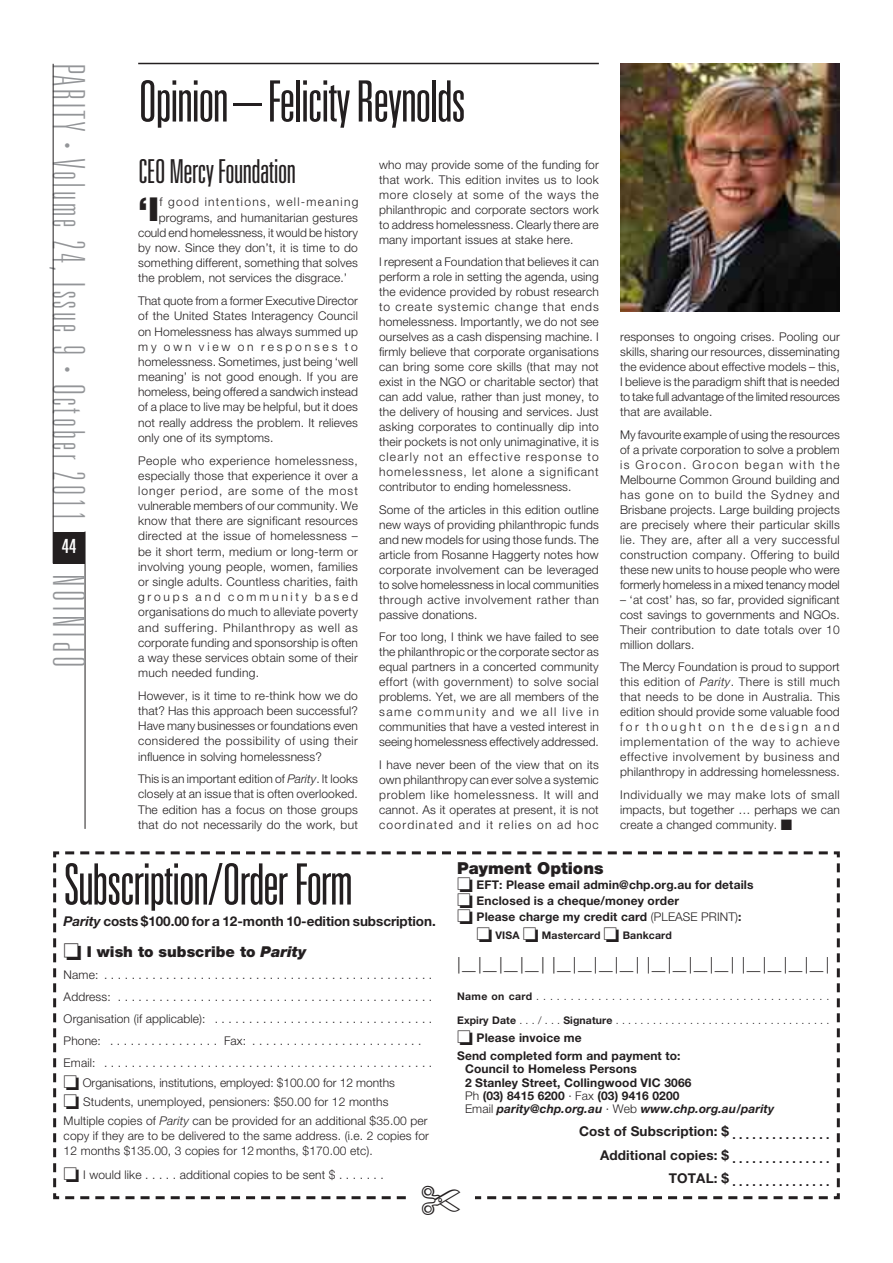
<style>
.page{position:relative;width:893px;height:1263px;background:#fff}
.page>*{position:absolute;margin:0;border:0;box-sizing:border-box;transform-origin:0 0}
.t1{font:300 ultra-condensed 57px "Univers";letter-spacing:-.025em;color:#231f20}
.t2{font:100 ultra-condensed 44.25px "Univers";letter-spacing:.075em;color:#939598}
.t3{font:100 ultra-condensed 44.25px "Univers";letter-spacing:.11em;color:#939598}
.t4{font:300 ultra-condensed 33px "Univers";letter-spacing:-.015em;color:#231f20}
.t5{font:900 33px "Helvetica Neue LT Pro";color:#231f20}
.t6{font:ultra-condensed 19.5px "Univers";color:#fff}
.t7{font:300 16.5px "Helvetica Neue LT Pro";color:#231f20}
.t8{font:900 16.5px "Helvetica Neue LT Pro";color:#231f20}
.t9{font:900 15px "Helvetica Neue LT Pro";color:#231f20}
.t10{font:700 13.5px/23.5px "Helvetica Neue LT Pro";letter-spacing:-.005em;color:#231f20;text-align:right}
.t11{font:300 12px/15px "Helvetica Neue LT Pro";letter-spacing:.01em;color:#231f20;text-align:justify}
.t12{font:700 12px/13.4px "Helvetica Neue LT Pro";letter-spacing:.01em;color:#231f20}
.t13{font:300 12px "Helvetica Neue LT Pro";letter-spacing:.105em;color:#231f20}
.t14{font:300 10.5px "Helvetica Neue LT Pro";color:#231f20}
.t15{font:700 10.5px "Helvetica Neue LT Pro";letter-spacing:.01em;color:#231f20}
.s1{font-style:italic}
.s2{font-weight:300}
.s3{color:#fff}
.s4{font-weight:700}
</style>
<div class="page">
<div style="left:53px;top:531px;width:32px;height:32px;background:#231f20"></div>
<hr style="left:85px;top:531px;width:1px;height:298px;background:#231f20">
<hr style="left:53px;top:64px;width:1px;height:499px;background:#231f20">
<img style="left:620px;top:64px;width:220px;height:247px">
<hr style="left:138px;top:63px;width:461px;height:1px;background:#231f20">
<svg style="left:53px;top:851px;width:787px;height:349px"></svg>
<h2 class="t2" style="left:85px;top:64px;width:459px;rotate:90deg">PARITY · Volume 24, Issue 9 · October 2011</h2>
<h3 class="t6" style="left:62px;top:539px;width:16px">44</h3>
<h2 class="t3" style="left:53px;top:667px;width:95px;rotate:-90deg">OPINION</h2>
<h1 class="t1" style="left:138px;top:80px;width:329px">Opinion – Felicity Reynolds</h1>
<h3 class="t4" style="left:138px;top:159px;width:159px">CEO Mercy Foundation</h3>
<h3 class="t5" style="left:138px;top:198px;width:22px">‘I</h3>
<p class="t13" style="left:159px;top:198px;width:201px">f good intentions, well-meaning</p>
<p class="t11" style="left:159px;top:211px;width:201px">programs, and humanitarian gestures</p>
<p class="t11" style="left:138px;top:226px;width:221px">could end homelessness, it would be history</p>
<p class="t11" style="left:138px;top:241px;width:221px">by now. Since they don’t, it is time to do</p>
<p class="t11" style="left:138px;top:257px;width:221px">something different, something that solves</p>
<p class="t11" style="left:138px;top:272px;width:210px">the problem, not services the disgrace.’</p>
<p class="t11" style="left:138px;top:294px;width:221px">That quote from a former Executive Director of the United States Interagency Council on Homelessness has always summed up my own view on responses to homelessness. Sometimes, just being ‘well meaning’ is not good enough. If you are homeless, being offered a sandwich instead of a place to live may be helpful, but it does not really address the problem. It relieves only one of its symptoms.</p>
<p class="t11" style="left:138px;top:454px;width:221px">People who experience homelessness, especially those that experience it over a longer period, are some of the most vulnerable members of our community. We know that there are significant resources directed at the issue of homelessness – be it short term, medium or long-term or involving young people, women, families or single adults. Countless charities, faith groups and community based organisations do much to alleviate poverty and suffering. Philanthropy as well as corporate funding and sponsorship is often a way these services obtain some of their much needed funding.</p>
<p class="t11" style="left:138px;top:689px;width:221px">However, is it time to re-think how we do that? Has this approach been successful?<br>Have many businesses or foundations even considered the possibility of using their influence in solving homelessness?</p>
<p class="t11" style="left:138px;top:773px;width:221px">This is an important edition of <span class="s1">Parity</span>. It looks closely at an issue that is often overlooked.<br>The edition has a focus on those groups that do not necessarily do the work, but</p>
<p class="t11" style="left:379px;top:158px;width:221px">who may provide some of the funding for that work. This edition invites us to look more closely at some of the ways the philanthropic and corporate sectors work to address homelessness. Clearly there are many important issues at stake here.</p>
<p class="t11" style="left:379px;top:256px;width:221px">I represent a Foundation that believes it can perform a role in setting the agenda, using the evidence provided by robust research to create systemic change that ends homelessness. Importantly, we do not see ourselves as a cash dispensing machine. I firmly believe that corporate organisations can bring some core skills (that may not exist in the NGO or charitable sector) that can add value, rather than just money, to the delivery of housing and services. Just asking corporates to continually dip into their pockets is not only unimaginative, it is clearly not an effective response to homelessness, let alone a significant contributor to ending homelessness.</p>
<p class="t11" style="left:379px;top:503px;width:221px">Some of the articles in this edition outline new ways of providing philanthropic funds and new models for using those funds. The article from Rosanne Haggerty notes how corporate involvement can be leveraged to solve homelessness in local communities through active involvement rather than passive donations.</p>
<p class="t11" style="left:379px;top:631px;width:221px">For too long, I think we have failed to see the philanthropic or the corporate sector as equal partners in a concerted community effort (with government) to solve social problems. Yet, we are all members of the same community and we all live in communities that have a vested interest in seeing homelessness effectively addressed.</p>
<p class="t11" style="left:379px;top:758px;width:221px">I have never been of the view that on its own philanthropy can ever solve a systemic problem like homelessness. It will and cannot. As it operates at present, it is not coordinated and it relies on ad hoc</p>
<p class="t11" style="left:620px;top:331px;width:221px">responses to ongoing crises. Pooling our skills, sharing our resources, disseminating the evidence about effective models – this, I believe is the paradigm shift that is needed to take full advantage of the limited resources that are available.</p>
<p class="t11" style="left:620px;top:428px;width:221px">My favourite example of using the resources of a private corporation to solve a problem is Grocon. Grocon began with the Melbourne Common Ground building and has gone on to build the Sydney and Brisbane projects. Large building projects are precisely where their particular skills lie. They are, after all a very successful construction company. Offering to build these new units to house people who were formerly homeless in a mixed tenancy model</p>
<p class="t11" style="left:620px;top:593px;width:221px">– ‘at cost’ has, so far, provided significant cost savings to governments and NGOs.<br>Their contribution to date totals over 10 million dollars.</p>
<p class="t11" style="left:620px;top:661px;width:221px">The Mercy Foundation is proud to support this edition of <span class="s1">Parity</span>. There is still much that needs to be done in Australia. This edition should provide some valuable food for thought on the design and implementation of the way to achieve effective involvement by business and philanthropy in addressing homelessness.</p>
<p class="t11" style="left:620px;top:788px;width:221px">Individually we may make lots of small impacts, but together … perhaps we can create a changed community. ■</p>
<h1 class="t1" style="left:64px;top:863px;width:291px">Subscription/Order Form</h1>
<p class="t10" style="left:64px;top:911px;width:374px"><span class="s1">Parity</span> costs $100.00 for a 12-month 10-edition subscription.</p>
<p class="t9" style="left:64px;top:946px;width:244px">❏ I wish to subscribe to <span class="s1">Parity</span></p>
<p class="t11" style="left:64px;top:964px;width:370px;line-height:22.2px;text-align:left">Name: . . . . . . . . . . . . . . . . . . . . . . . . . . . . . . . . . . . . . . . . . . . . . . . .<br>Address: . . . . . . . . . . . . . . . . . . . . . . . . . . . . . . . . . . . . . . . . . . . . . .<br>Organisation (if applicable): . . . . . . . . . . . . . . . . . . . . . . . . . . . . . . . .<br>Phone: . . . . . . . . . . . . . . . . Fax: . . . . . . . . . . . . . . . . . . . . . . . . .<br>Email: . . . . . . . . . . . . . . . . . . . . . . . . . . . . . . . . . . . . . . . . . . . . . . . .</p>
<p class="t11" style="left:64px;top:1074px;width:365px;line-height:19.2px;text-align:left">❏ Organisations, institutions, employed: $100.00 for 12 months<br>❏ Students, unemployed, pensioners: $50.00 for 12 months<br>Multiple copies of <span class="s1">Parity</span> can be provided for an additional $35.00 per</p>
<p class="t11" style="left:64px;top:1129px;width:367px">copy if they are to be delivered to the same address. (i.e. 2 copies for<br>12 months $135.00, 3 copies for 12 months, $170.00 etc).</p>
<p class="t11" style="left:64px;top:1169px;width:322px">❏ I would like . . . . . additional copies to be sent $ . . . . . . .</p>
<h3 class="t8" style="left:457px;top:862px;width:148px">Payment Options</h3>
<p class="t12" style="left:457px;top:878px;width:298px;line-height:16px">❏ EFT: Please email admin@chp.org.au for details ❏ Enclosed is a cheque/money order<br>❏ Please charge my credit card <span class="s2">(PLEASE PRINT)</span>:</p>
<p class="t15" style="left:457px;top:932px;width:216px"><span class="s3">❏</span> ❏ VISA ❏ Mastercard ❏ Bankcard</p>
<h3 class="t7" style="left:457px;top:958px;width:374px">|_|_|_|_| |_|_|_|_| |_|_|_|_| |_|_|_|_|</h3>
<p class="t14" style="left:457px;top:993px;width:374px"><span class="s4">Name on card</span> . . . . . . . . . . . . . . . . . . . . . . . . . . . . . . . . . . . . . . . . . . .</p>
<p class="t14" style="left:457px;top:1016px;width:374px"><span class="s4">Expiry Date</span> . . . / . . . <span class="s4">Signature</span> . . . . . . . . . . . . . . . . . . . . . . . . . . . . . . . . . . .</p>
<p class="t12" style="left:457px;top:1030px;width:225px;line-height:18px">❏ Please invoice me<br>Send completed form and payment to:</p>
<p class="t12" style="left:465px;top:1063px;width:311px">Council to Homeless Persons<br>2 Stanley Street, Collingwood VIC 3066<br><span class="s2">Ph</span> (03) 8415 6200 <span class="s2">· Fax</span> (03) 9416 0200<br><span class="s2">Email</span> <span class="s1">parity@chp.org.au</span> <span class="s2">· Web</span> <span class="s1">www.chp.org.au/parity</span></p>
<p class="t10" style="left:579px;top:1121px;width:252px">Cost of Subscription: $ <sub>.</sub> <sub>.</sub> <sub>.</sub> <sub>.</sub> <sub>.</sub> <sub>.</sub> <sub>.</sub> <sub>.</sub> <sub>.</sub> <sub>.</sub> <sub>.</sub> <sub>.</sub> <sub>.</sub> <sub>.</sub> <sub>.<br></sub>Additional copies: $ <sub>.</sub> <sub>.</sub> <sub>.</sub> <sub>.</sub> <sub>.</sub> <sub>.</sub> <sub>.</sub> <sub>.</sub> <sub>.</sub> <sub>.</sub> <sub>.</sub> <sub>.</sub> <sub>.</sub> <sub>.</sub> <sub>.</sub></p>
<p class="t12" style="left:669px;top:1176px;width:162px"><sup>TOTAL:</sup> <sup>$</sup> . . . . . . . . . . . . . . .</p>
</div>
